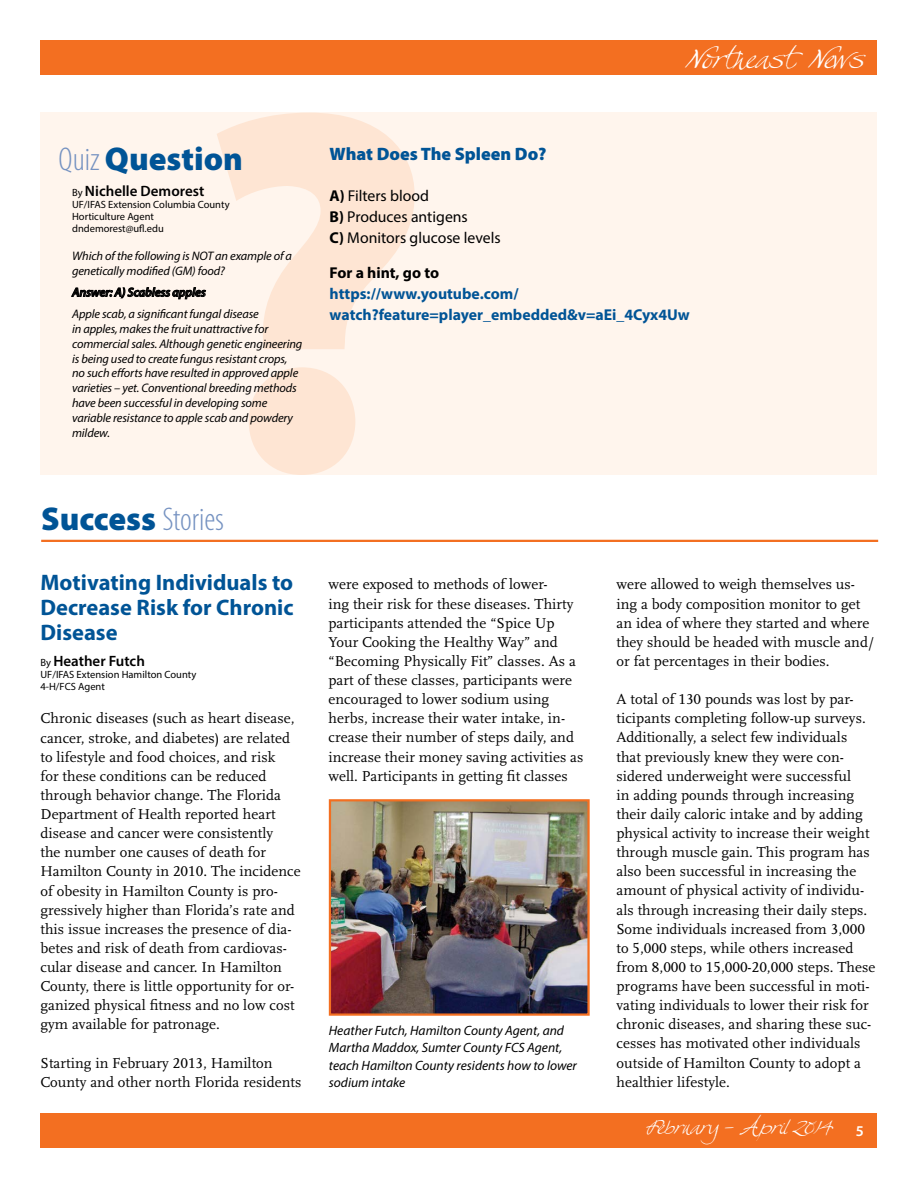
<style>
.page{position:relative;width:918px;height:1188px;background:#fff}
.page>*{position:absolute;margin:0;border:0;box-sizing:border-box;transform-origin:0 0}
.t1{font:900 519.9px "Myriad Pro";color:#fee5d3}
.t2{font:900 33px "Myriad Pro";color:#005496}
.t3{font:27px "Swan Song";color:#fff}
.t4{font:700 22.5px/25.5px "Myriad Pro";color:#005496;text-align:justify}
.t5{font:19.5px "Swan Song";color:#fff}
.t6{font:900 18px "Myriad Pro";color:#005496}
.t7{font:700 15.75px/21px "Myriad Pro";color:#005496}
.t8{font:15.75px/21px "Myriad Pro";color:#000}
.t9{font:700 15.75px "Myriad Pro";color:#000}
.t10{font:15px/19px "Scala LF";letter-spacing:.005em;color:#000}
.t11{font:600 15px "Myriad Pro";color:#000}
.t12{font:600 15px "Myriad Pro";color:#fff}
.t13{font:italic 13.5px/17.2px "Myriad Pro";color:#000}
.t14{font:italic 12.3px/14.9px "Myriad Pro";letter-spacing:-.01em;color:#000}
.t15{font:italic 600 12.3px "Myriad Pro";letter-spacing:-.01em;color:#000}
.t16{font:10.5px/12px "Myriad Pro";color:#000}
.s1{font-weight:300;font-stretch:condensed;color:#7592c1}
.s2{font-weight:400;font-size:10.5px}
.s3{font-weight:700}
</style>
<div class="page">
<div style="left:40px;top:1113px;width:838px;height:35px;background:#f36f21"></div>
<div style="left:40px;top:40px;width:838px;height:35px;background:#f36f21"></div>
<div style="left:40px;top:112px;width:837px;height:363px;background:#fff5ed"></div>
<svg style="left:71px;top:287px;width:135px;height:13px"></svg>
<hr style="left:41px;top:540px;width:837px;height:2px;background:#f36f21">
<img style="left:332px;top:802px;width:255px;height:211px">
<div style="left:329px;top:799px;width:261px;height:217px;border:2px solid #f36f21"></div>
<h3 class="t3" style="left:685px;top:42px;width:181px">Northeast News</h3>
<h1 class="t1" style="left:192px;top:-53px;width:242px">?</h1>
<h2 class="t2" style="left:59px;top:137px;width:186px"><span class="s1">Quiz</span> Question</h2>
<p class="t11" style="left:72px;top:181px;width:134px"><span class="s2">By</span> Nichelle Demorest</p>
<p class="t16" style="left:72px;top:198px;width:159px">UF/IFAS Extension Columbia County<br>Horticulture Agent dndemorest@ufl.edu</p>
<p class="t14" style="left:72px;top:248px;width:222px">Which of the following is NOT an example of a genetically modified (GM) food?</p>
<p class="t15" style="left:72px;top:284px;width:135px">Answer: A) Scabless apples</p>
<p class="t14" style="left:72px;top:306px;width:232px">Apple scab, a significant fungal disease<br>in apples, makes the fruit unattractive for commercial sales. Although genetic engineering is being used to create fungus resistant crops, no such efforts have resulted in approved apple varieties – yet. Conventional breeding methods have been successful in developing some variable resistance to apple scab and powdery mildew.</p>
<p class="t6" style="left:330px;top:142px;width:218px">What Does The Spleen Do?</p>
<p class="t8" style="left:330px;top:185px;width:173px"><span class="s3">A)</span> Filters blood<br><span class="s3">B)</span> Produces antigens<br><span class="s3">C)</span> Monitors glucose levels</p>
<p class="t9" style="left:330px;top:262px;width:111px">For a hint, go to</p>
<p class="t7" style="left:330px;top:282px;width:362px">https://www.youtube.com/ watch?feature=player_embedded&amp;v=aEi_4Cyx4Uw</p>
<h2 class="t2" style="left:41px;top:497px;width:184px">Success <span class="s1">Stories</span></h2>
<h3 class="t4" style="left:40px;top:568px;width:255px">Motivating Individuals to Decrease Risk for Chronic Disease</h3>
<p class="t11" style="left:40px;top:651px;width:106px"><span class="s2">By</span> Heather Futch</p>
<p class="t16" style="left:41px;top:668px;width:157px">UF/IFAS Extension Hamilton County<br>4-H/FCS Agent</p>
<p class="t10" style="left:40px;top:709px;width:262px">Chronic diseases (such as heart disease, cancer, stroke, and diabetes) are related to lifestyle and food choices, and risk<br>for these conditions can be reduced through behavior change. The Florida Department of Health reported heart disease and cancer were consistently<br>the number one causes of death for Hamilton County in 2010. The incidence of obesity in Hamilton County is pro&shy;gressively higher than Florida’s rate and this issue increases the presence of dia&shy;betes and risk of death from cardiovas&shy;cular disease and cancer. In Hamilton County, there is little opportunity for or&shy;ganized physical fitness and no low cost gym available for patronage.</p>
<p class="t10" style="left:40px;top:1053px;width:262px">Starting in February 2013, Hamilton<br>County and other north Florida residents</p>
<p class="t10" style="left:328px;top:575px;width:257px">were exposed to methods of lower-<br>ing their risk for these diseases. Thirty participants attended the “Spice Up Your Cooking the Healthy Way” and “Becoming Physically Fit” classes. As a part of these classes, participants were encouraged to lower sodium using herbs, increase their water intake, in&shy;crease their number of steps daily, and increase their money saving activities as well. Participants in getting fit classes</p>
<p class="t10" style="left:616px;top:575px;width:259px">were allowed to weigh themselves us&shy;ing a body composition monitor to get an idea of where they started and where they should be headed with muscle and/ or fat percentages in their bodies.</p>
<p class="t10" style="left:616px;top:690px;width:260px">A total of 130 pounds was lost by par&shy;ticipants completing follow-up surveys.<br>Additionally, a select few individuals that previously knew they were con&shy;sidered underweight were successful<br>in adding pounds through increasing their daily caloric intake and by adding physical activity to increase their weight through muscle gain. This program has also been successful in increasing the amount of physical activity of individu&shy;als through increasing their daily steps.<br>Some individuals increased from 3,000 to 5,000 steps, while others increased from 8,000 to 15,000-20,000 steps. These programs have been successful in moti&shy;vating individuals to lower their risk for chronic diseases, and sharing these suc&shy;cesses has motivated other individuals outside of Hamilton County to adopt a healthier lifestyle.</p>
<p class="t13" style="left:329px;top:1022px;width:250px">Heather Futch, Hamilton County Agent, and Martha Maddox, Sumter County FCS Agent, teach Hamilton County residents how to lower sodium intake</p>
<h3 class="t5" style="left:646px;top:1114px;width:189px">February – April 2014</h3>
<p class="t12" style="left:856px;top:1121px;width:10px">5</p>
</div>
